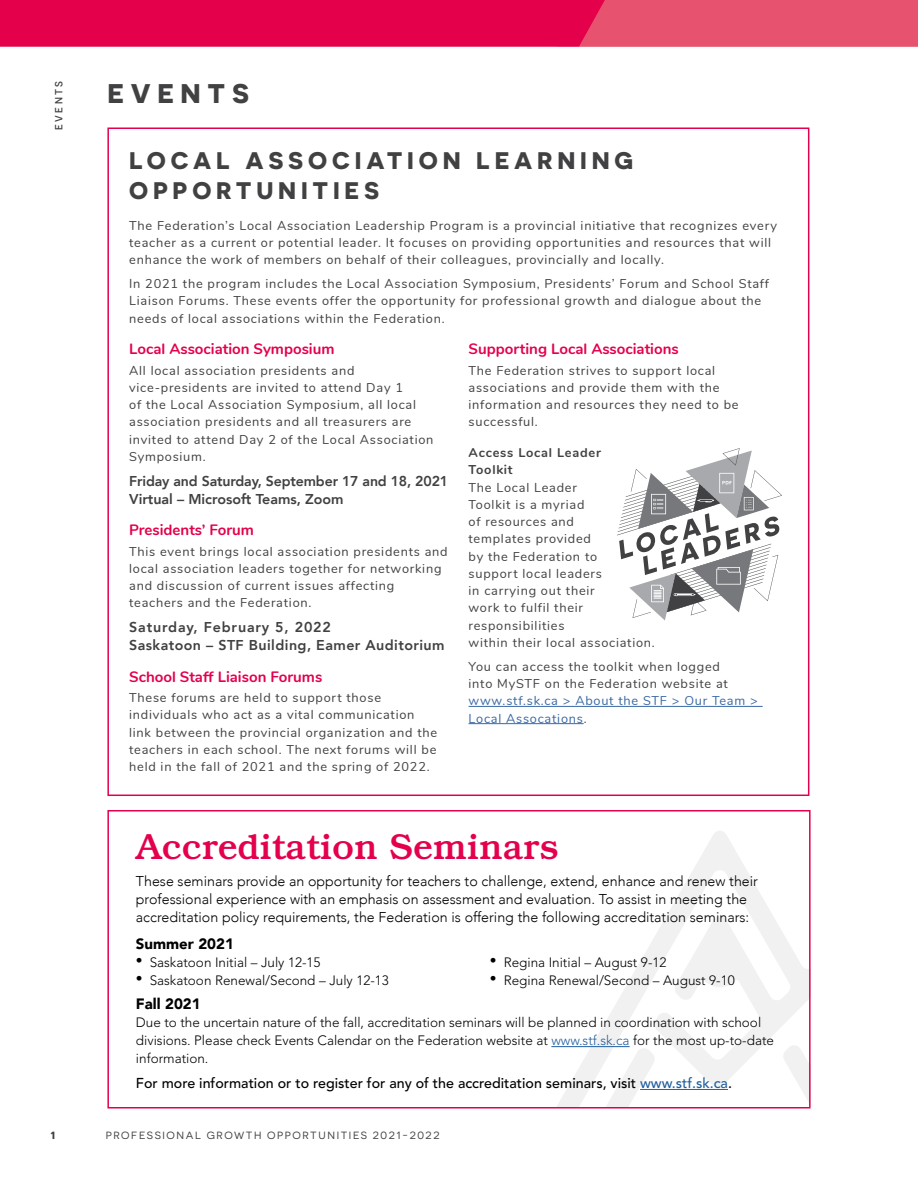
<style>
.page{position:relative;width:918px;height:1188px;background:#fff}
.page>*{position:absolute;margin:0;border:0;box-sizing:border-box;transform-origin:0 0}
.t1{font:500 36px "Bookman";color:#e4004b}
.t2{font:700 27px "Novecentosanswide";letter-spacing:.25em;color:#414042}
.t3{font:700 24px/30px "Novecentosanswide";letter-spacing:.2em;color:#414042}
.t4{font:700 15px "Nunito";color:#e4004b}
.t5{font:900 15px "Avenir";color:#000}
.t6{font:300 14.25px/18px "Avenir";color:#000}
.t7{font:500 14.25px "Avenir LT Std";color:#000}
.t8{font:800 14.25px/18px "Avenir";color:#414042}
.t9{font:800 14.25px/18px "Avenir";letter-spacing:.03em;color:#414042}
.t10{font:300 13.5px/18px "Avenir LT Std";color:#000}
.t11{font:12.75px/17.2px "Nunito";letter-spacing:.06em;color:#414042}
.t12{font:12.75px/17.2px "Nunito";letter-spacing:.06em;color:#3a68a5}
.t13{font:700 12.75px/17.2px "Nunito";letter-spacing:.06em;color:#414042}
.t14{font:10.5px "Novecentosanswide";letter-spacing:.15em;color:#414042}
.t15{font:500 10.5px "Novecentosans";letter-spacing:.23em;color:#414042}
.t16{font:700 10.5px "Novecentosanswide";color:#414042}
.s1{color:#414042}
.s2{color:#215e9e}
</style>
<div class="page">
<svg style="left:0;top:46px;width:918px;height:1px"></svg>
<svg style="left:0;top:0;width:918px;height:46px;background:#e51d57"></svg>
<svg style="left:552px;top:831px;width:256px;height:274px"></svg>
<svg style="left:782px;top:1013px;width:26px;height:92px"></svg>
<hr style="left:551px;top:1046px;width:79px;height:1px;background:#215e9e">
<hr style="left:640px;top:1089px;width:88px;height:1px;background:#215e9e">
<div style="left:107px;top:810px;width:704px;height:298px;border:2px solid #e4004b"></div>
<hr style="left:469px;top:706px;width:294px;height:1px;background:#3a68a5">
<hr style="left:469px;top:723px;width:115px;height:1px;background:#3a68a5">
<svg style="left:617px;top:448px;width:165px;height:173px"></svg>
<p class="t15" style="left:53px;top:130px;width:50px;rotate:-90deg">EVENTS</p>
<h2 class="t2" style="left:107px;top:77px;width:143px">EVENTS</h2>
<h3 class="t3" style="left:129px;top:145px;width:506px">LOCAL ASSOCIATION LEARNING<br>OPPORTUNITIES</h3>
<p class="t11" style="left:129px;top:216px;width:649px">The Federation’s Local Association Leadership Program is a provincial initiative that recognizes every teacher as a current or potential leader. It focuses on providing opportunities and resources that will enhance the work of members on behalf of their colleagues, provincially and locally.</p>
<p class="t11" style="left:129px;top:274px;width:641px">In 2021 the program includes the Local Association Symposium, Presidents’ Forum and School Staff<br>Liaison Forums. These events offer the opportunity for professional growth and dialogue about the needs of local associations within the Federation.</p>
<p class="t4" style="left:129px;top:338px;width:207px">Local Association Symposium</p>
<p class="t11" style="left:129px;top:361px;width:306px">All local association presidents and vice-presidents are invited to attend Day 1<br>of the Local Association Symposium, all local association presidents and all treasurers are invited to attend Day 2 of the Local Association Symposium.</p>
<p class="t8" style="left:129px;top:472px;width:321px">Friday and Saturday, September 17 and 18, 2021<br>Virtual – Microsoft Teams, Zoom</p>
<p class="t4" style="left:129px;top:519px;width:126px">Presidents’ Forum</p>
<p class="t11" style="left:129px;top:542px;width:320px">This event brings local association presidents and local association leaders together for networking and discussion of current issues affecting teachers and the Federation.</p>
<p class="t9" style="left:129px;top:618px;width:317px">Saturday, February 5, 2022<br>Saskatoon – STF Building, Eamer Auditorium</p>
<p class="t4" style="left:129px;top:665px;width:195px">School Staff Liaison Forums</p>
<p class="t11" style="left:129px;top:688px;width:310px">These forums are held to support those individuals who act as a vital communication link between the provincial organization and the teachers in each school. The next forums will be held in the fall of 2021 and the spring of 2022.</p>
<p class="t4" style="left:469px;top:338px;width:212px">Supporting Local Associations</p>
<p class="t11" style="left:469px;top:361px;width:272px">The Federation strives to support local associations and provide them with the information and resources they need to be successful.</p>
<p class="t13" style="left:469px;top:443px;width:134px">Access Local Leader<br>Toolkit</p>
<p class="t11" style="left:469px;top:478px;width:188px">The Local Leader<br>Toolkit is a myriad<br>of resources and<br>templates provided<br>by the Federation to<br>support local leaders<br>in carrying out their<br>work to fulfil their responsibilities<br>within their local association.</p>
<p class="t11" style="left:469px;top:657px;width:261px">You can access the toolkit when logged into MySTF on the Federation website at</p>
<p class="t12" style="left:469px;top:692px;width:291px">www.stf.sk.ca &gt; About the STF &gt; Our Team &gt;<br>Local Assocations<span class="s1">.</span></p>
<h1 class="t1" style="left:136px;top:826px;width:425px">Accreditation Seminars</h1>
<p class="t6" style="left:136px;top:872px;width:624px">These seminars provide an opportunity for teachers to challenge, extend, enhance and renew their professional experience with an emphasis on assessment and evaluation. To assist in meeting the accreditation policy requirements, the Federation is offering the following accreditation seminars:</p>
<p class="t5" style="left:136px;top:930px;width:99px">Summer 2021</p>
<p class="t10" style="left:136px;top:953px;width:186px">• Saskatoon Initial – July 12-15</p>
<p class="t10" style="left:490px;top:953px;width:178px">• Regina Initial – August 9-12</p>
<p class="t10" style="left:136px;top:971px;width:254px">• Saskatoon Renewal/Second – July 12-13</p>
<p class="t10" style="left:490px;top:971px;width:246px">• Regina Renewal/Second – August 9-10</p>
<p class="t5" style="left:136px;top:991px;width:66px">Fall 2021</p>
<p class="t10" style="left:136px;top:1014px;width:640px">Due to the uncertain nature of the fall, accreditation seminars will be planned in coordination with school divisions. Please check Events Calendar on the Federation website at <span class="s2">www.stf.sk.ca</span> for the most up-to-date information.</p>
<p class="t7" style="left:136px;top:1075px;width:598px">For more information or to register for any of the accreditation seminars, visit <span class="s2">www.stf.sk.ca</span>.</p>
<p class="t16" style="left:50px;top:1129px;width:7px">1</p>
<p class="t14" style="left:106px;top:1129px;width:335px">PROFESSIONAL GROWTH OPPORTUNITIES 2021-2022</p>
</div>
